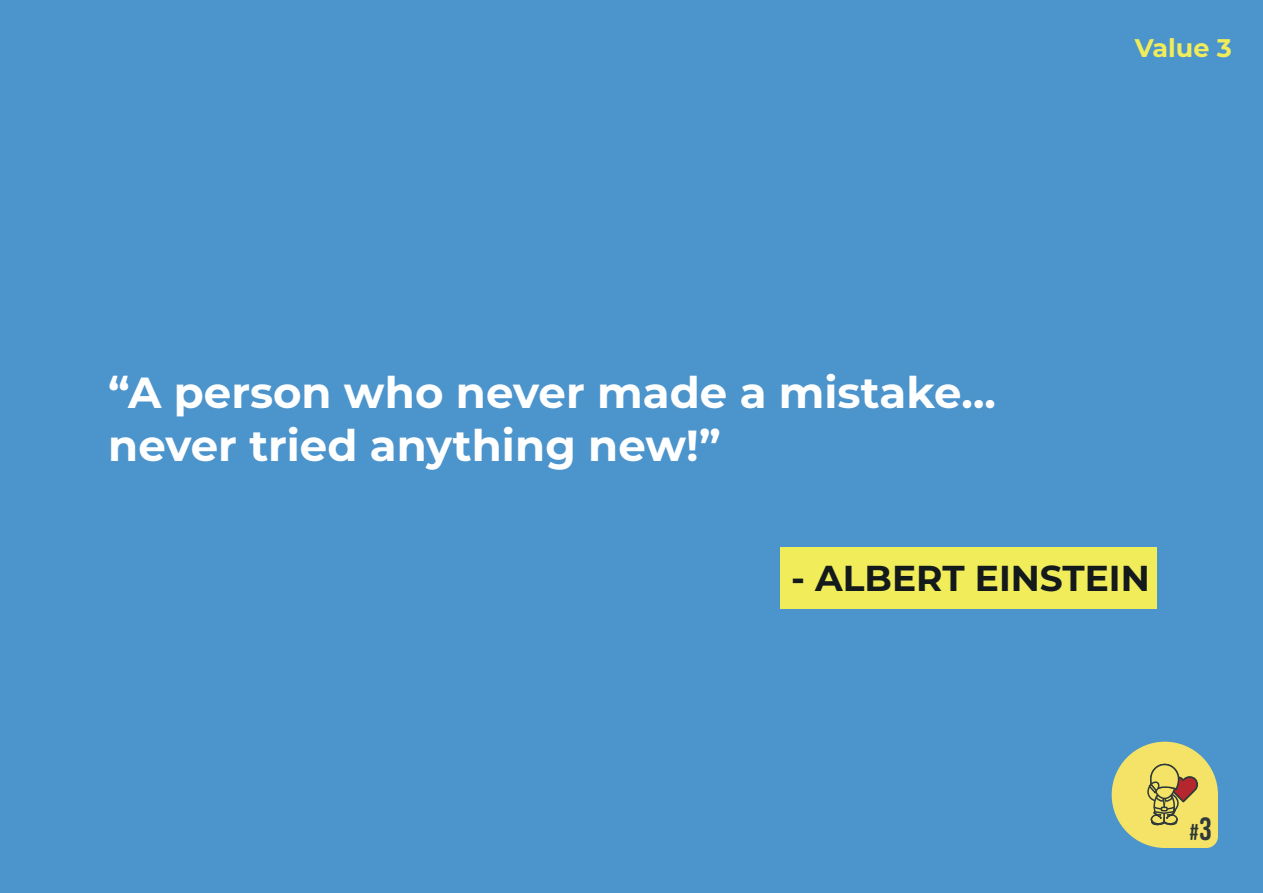
<style>
.page{position:relative;width:1263px;height:893px;background:#4c94cc}
.page>*{position:absolute;margin:0;border:0;box-sizing:border-box;transform-origin:0 0}
.t1{font:700 43.5px/52.5px "Montserrat";color:#fff}
.t2{font:700 36px "Montserrat";color:#141a1c}
.t3{font:700 25.5px "Montserrat";color:#f0ec5a}
.t4{font:22.95px "Bebas Neue Rounded";color:#2e3938}
.s1{font-size:32.1px}
</style>
<div class="page">
<div style="left:780px;top:547px;width:376px;height:62px;background:#f0ec5a"></div>
<svg style="left:1112px;top:742px;width:106px;height:106px"></svg>
<p class="t1" style="left:108px;top:364px;width:889px">“A person who never made a mistake... never tried anything new!”</p>
<p class="t3" style="left:1135px;top:30px;width:98px">Value 3</p>
<p class="t2" style="left:791px;top:553px;width:360px">- ALBERT EINSTEIN</p>
<p class="t4" style="left:1189px;top:819px;width:24px">#<span class="s1">3</span></p>
</div>
